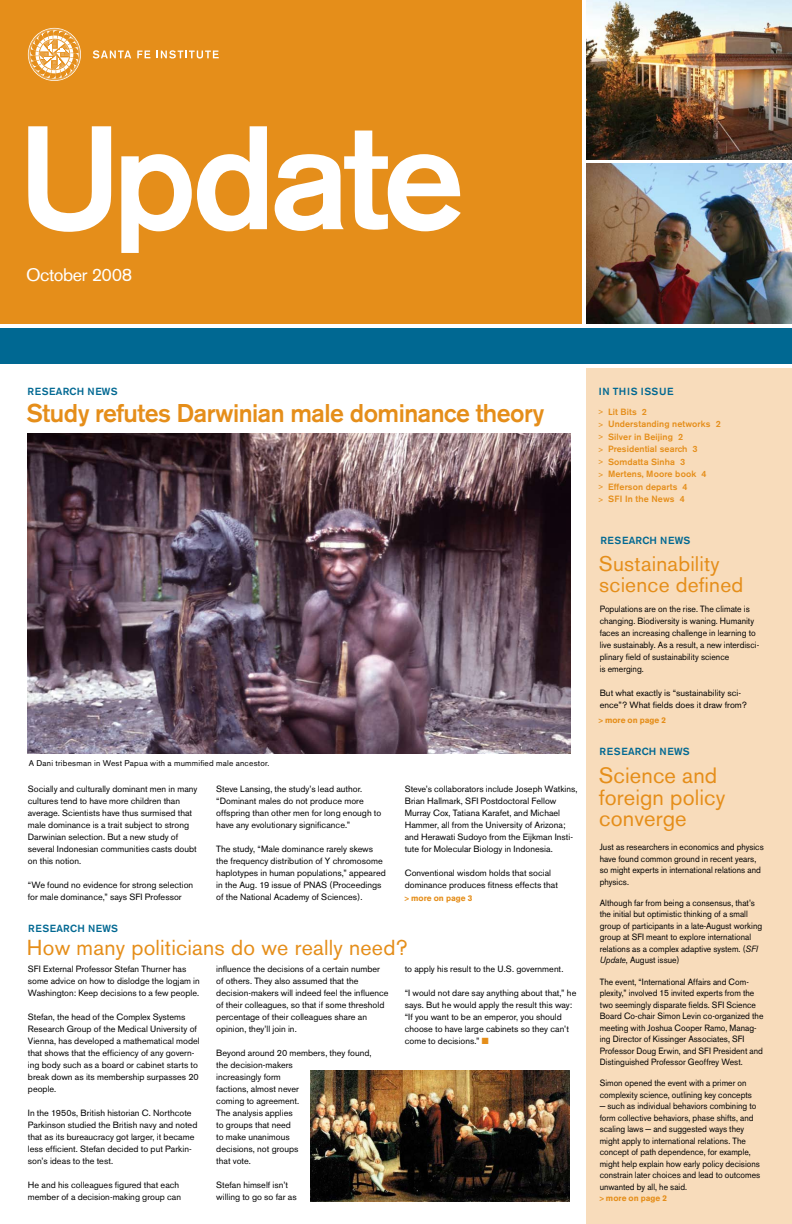
<style>
.page{position:relative;width:792px;height:1224px;background:#fff}
.page>*{position:absolute;margin:0;border:0;box-sizing:border-box;transform-origin:0 0}
.t1{font:500 145.7px "Akzidenz Grotesk BE";letter-spacing:-.045em;color:#fff}
.t2{font:500 25.5px "Akzidenz Grotesk BE";letter-spacing:-.02em;color:#e58e1a}
.t3{font:22px/21.5px "Akzidenz Grotesk BE";letter-spacing:.005em;color:#e58e1a}
.t4{font:21.5px "Akzidenz Grotesk BE";letter-spacing:.01em;color:#e58e1a}
.t5{font:21px/20.5px "Akzidenz Grotesk BE";letter-spacing:.01em;color:#e58e1a}
.t6{font:18px "Akzidenz Grotesk BE";letter-spacing:-.02em;color:#fff}
.t7{font:500 10.2px "Akzidenz Grotesk BE";letter-spacing:.02em;color:#006892}
.t8{font:500 10.2px "Akzidenz Grotesk BE";letter-spacing:.06em;color:#006892}
.t9{font:9px/12px "Akzidenz Grotesk BE";color:#000}
.t10{font:9px/11.5px "Akzidenz Grotesk BE";color:#000;scale:.94 1}
.t11{font:9px/12px "Akzidenz Grotesk BE";color:#000;scale:.95 1}
.t12{font:500 9px/12.5px "Akzidenz Grotesk BE";letter-spacing:.01em;color:#e58e1a}
.t13{font:8.2px "Akzidenz Grotesk BE";letter-spacing:.025em;color:#000}
.t14{font:700 8.2px "Akzidenz Grotesk BE";color:#e58e1a}
.s1{font-size:6.2px}
.s2{font-size:6px}
.s3{font-style:italic}
</style>
<div class="page">
<div style="left:587px;top:368px;width:205px;height:856px;background:#f8dcbb"></div>
<div style="left:0;top:328px;width:792px;height:36px;background:#006892"></div>
<div style="left:0;top:0;width:582px;height:323px;background:#e58e1a"></div>
<img style="left:587px;top:164px;width:205px;height:159px">
<svg style="left:28px;top:28px;width:53px;height:53px"></svg>
<svg style="left:93px;top:50px;width:38px;height:9px"></svg>
<svg style="left:137px;top:51px;width:13px;height:7px"></svg>
<svg style="left:157px;top:50px;width:62px;height:9px"></svg>
<img style="left:587px;top:0;width:205px;height:159px">
<img style="left:28px;top:433px;width:543px;height:321px">
<img style="left:310px;top:1070px;width:260px;height:132px">
<h1 class="t1" style="left:17px;top:89px;width:450px">Update</h1>
<h3 class="t6" style="left:26px;top:264px;width:108px">October 2008</h3>
<p class="t7" style="left:28px;top:385px;width:92px">RESEARCH NEWS</p>
<h2 class="t2" style="left:27px;top:398px;width:519px">Study refutes Darwinian male dominance theory</h2>
<p class="t13" style="left:29px;top:758px;width:242px">A Dani tribesman in West Papua with a mummified male ancestor.</p>
<p class="t9" style="left:28px;top:783px;width:171px">Socially and culturally dominant men in many cultures tend to have more children than average. Scientists have thus surmised that male dominance is a trait subject to strong Darwinian selection. But a new study of several Indonesian communities casts doubt on this notion.</p>
<p class="t9" style="left:28px;top:879px;width:167px">“We found no evidence for strong selection for male dominance,” says SFI Professor</p>
<p class="t7" style="left:28px;top:922px;width:92px">RESEARCH NEWS</p>
<p class="t9" style="left:216px;top:783px;width:167px">Steve Lansing, the study’s lead author. “Dominant males do not produce more offspring than other men for long enough to have any evolutionary significance.”</p>
<p class="t9" style="left:216px;top:843px;width:171px">The study, “Male dominance rarely skews the frequency distribution of Y chromosome haplotypes in human populations,” appeared in the Aug. 19 issue of PNAS (Proceedings of the National Academy of Sciences).</p>
<p class="t9" style="left:405px;top:783px;width:174px">Steve’s collaborators include Joseph Watkins, Brian Hallmark, SFI Postdoctoral Fellow Murray Cox, Tatiana Karafet, and Michael Hammer, all from the University of Arizona; and Herawati Sudoyo from the Eijkman Insti&shy;tute for Molecular Biology in Indonesia.</p>
<p class="t9" style="left:405px;top:867px;width:155px">Conventional wisdom holds that social dominance produces fitness effects that</p>
<p class="t14" style="left:405px;top:893px;width:69px"><span class="s1">&gt;</span> more on page 3</p>
<h3 class="t4" style="left:27px;top:934px;width:382px">How many politicians do we really need?</h3>
<p class="t9" style="left:28px;top:963px;width:173px">SFI External Professor Stefan Thurner has some advice on how to dislodge the logjam in<br>Washington: Keep decisions to a few people.</p>
<p class="t9" style="left:28px;top:1011px;width:173px">Stefan, the head of the Complex Systems Research Group of the Medical University of Vienna, has developed a mathematical model that shows that the efficiency of any govern&shy;ing body such as a board or cabinet starts to break down as its membership surpasses 20 people.</p>
<p class="t9" style="left:28px;top:1107px;width:171px">In the 1950s, British historian C. Northcote Parkinson studied the British navy and noted that as its bureaucracy got larger, it became less efficient. Stefan decided to put Parkin&shy;son’s ideas to the test.</p>
<p class="t9" style="left:28px;top:1179px;width:155px">He and his colleagues figured that each member of a decision-making group can</p>
<p class="t9" style="left:216px;top:963px;width:174px">influence the decisions of a certain number of others. They also assumed that the decision-makers will indeed feel the influence of their colleagues, so that if some threshold percentage of their colleagues share an opinion, they’ll join in.</p>
<p class="t9" style="left:216px;top:1047px;width:157px">Beyond around 20 members, they found, the decision-makers<br>increasingly form<br>factions, almost never<br>coming to agreement.<br>The analysis applies<br>to groups that need<br>to make unanimous<br>decisions, not groups<br>that vote.</p>
<p class="t9" style="left:216px;top:1179px;width:82px">Stefan himself isn’t willing to go so far as</p>
<p class="t9" style="left:405px;top:963px;width:160px">to apply his result to the U.S. government.</p>
<p class="t9" style="left:405px;top:987px;width:173px">“I would not dare say anything about that,” he says. But he would apply the result this way: “If you want to be an emperor, you should choose to have large cabinets so they can’t come to decisions.”</p>
<p class="t8" style="left:599px;top:385px;width:76px">IN THIS ISSUE</p>
<p class="t12" style="left:599px;top:405px;width:123px"><span class="s2">&gt;</span> Lit Bits 2<br><span class="s2">&gt;</span> Understanding networks 2 <span class="s2">&gt;</span> Silver in Beijing 2<br><span class="s2">&gt;</span> Presidential search 3<br><span class="s2">&gt;</span> Somdatta Sinha 3<br><span class="s2">&gt;</span> Mertens, Moore book 4<br><span class="s2">&gt;</span> Efferson departs 4<br><span class="s2">&gt;</span> SFI In the News 4</p>
<p class="t7" style="left:600px;top:535px;width:92px">RESEARCH NEWS</p>
<h3 class="t5" style="left:599px;top:554px;width:146px">Sustainability science defined</h3>
<p class="t11" style="left:600px;top:603px;width:169px">Populations are on the rise. The climate is changing. Biodiversity is waning. Humanity faces an increasing challenge in learning to live sustainably. As a result, a new interdisci&shy;plinary field of sustainability science<br>is emerging.</p>
<p class="t9" style="left:600px;top:687px;width:149px">But what exactly is “sustainability sci&shy;ence”? What fields does it draw from?</p>
<p class="t14" style="left:599px;top:716px;width:69px"><span class="s1">&gt;</span> more on page 2</p>
<p class="t7" style="left:600px;top:745px;width:92px">RESEARCH NEWS</p>
<h3 class="t3" style="left:599px;top:765px;width:128px">Science and foreign policy converge</h3>
<p class="t10" style="left:600px;top:841px;width:176px">Just as researchers in economics and physics have found common ground in recent years, so might experts in international relations and physics.</p>
<p class="t10" style="left:600px;top:897px;width:174px">Although far from being a consensus, that’s the initial but optimistic thinking of a small group of participants in a late-August working group at SFI meant to explore international relations as a complex adaptive system. (<span class="s3">SFI Update</span>, August issue)</p>
<p class="t10" style="left:600px;top:976px;width:176px">The event, “International Affairs and Com&shy;plexity,” involved 15 invited experts from the two seemingly disparate fields. SFI Science Board Co-chair Simon Levin co-organized the meeting with Joshua Cooper Ramo, Manag&shy;ing Director of Kissinger Associates, SFI Professor Doug Erwin, and SFI President and Distinguished Professor Geoffrey West.</p>
<p class="t10" style="left:600px;top:1077px;width:172px">Simon opened the event with a primer on complexity science, outlining key concepts<br>− such as individual behaviors combining to form collective behaviors, phase shifts, and scaling laws − and suggested ways they might apply to international relations. The concept of path dependence, for example, might help explain how early policy decisions constrain later choices and lead to outcomes unwanted by all, he said.</p>
<p class="t14" style="left:600px;top:1194px;width:69px"><span class="s1">&gt;</span> more on page 2</p>
</div>
